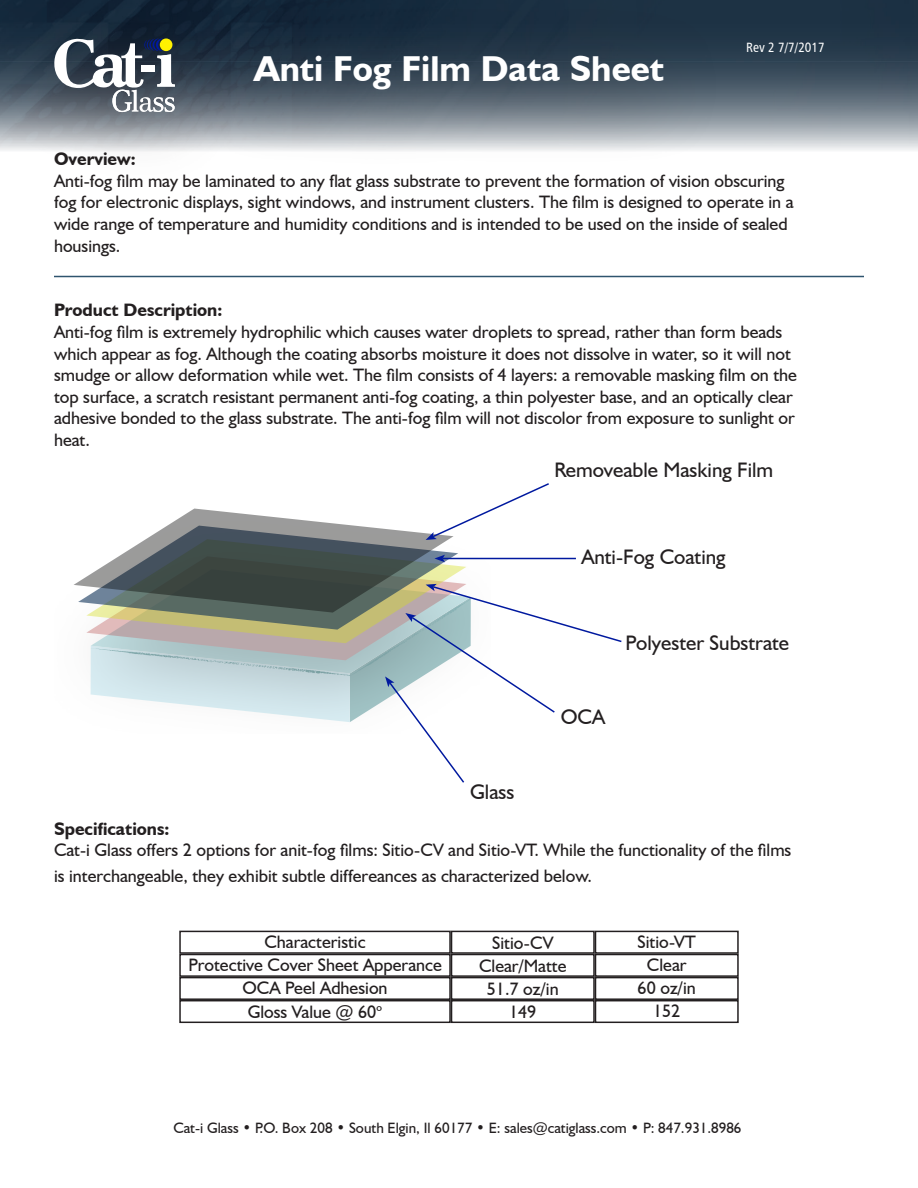
<style>
.page{position:relative;width:918px;height:1188px;background:#fff}
.page>*{position:absolute;margin:0;border:0;box-sizing:border-box;transform-origin:0 0}
.t1{font:700 36px "Humanist 521 BT";color:#fff}
.t2{font:21px "Humanist 521 BT";color:#231f20}
.t3{font:18px/21.6px "Humanist 521 BT";color:#231f20}
.t4{font:700 18px "Humanist 521 BT";color:#231f20}
.t5{font:15px "Humanist 521 BT";color:#231f20}
.t6{font:13.5px "Humanist 777 BT Roman Condensed B";color:#fff}
.s1{font-family:"Minion Pro"}
.s2{font-weight:300}
</style>
<div class="page">
<img style="left:243px;top:0;width:675px;height:150px">
<div style="left:0;top:0;width:243px;height:188px;background:#231f20;opacity:.75"></div>
<svg style="left:54px;top:38px;width:121px;height:74px"></svg>
<div style="left:190px;top:3px;width:538px;height:167px;background:#231f20;opacity:.75"></div>
<hr style="left:54px;top:276px;width:810px;height:1px;background:#2f546e">
<svg style="left:74px;top:483px;width:548px;height:300px"></svg>
<div style="left:179px;top:931px;width:272px;height:23px;border:2px solid #231f20"></div>
<div style="left:451px;top:931px;width:144px;height:23px;border:2px solid #231f20"></div>
<div style="left:451px;top:954px;width:144px;height:23px;border:2px solid #231f20"></div>
<div style="left:451px;top:977px;width:144px;height:23px;border:2px solid #231f20"></div>
<div style="left:451px;top:1000px;width:144px;height:23px;border:2px solid #231f20"></div>
<div style="left:595px;top:931px;width:144px;height:23px;border:2px solid #231f20"></div>
<div style="left:595px;top:954px;width:144px;height:23px;border:2px solid #231f20"></div>
<div style="left:595px;top:977px;width:144px;height:23px;border:2px solid #231f20"></div>
<div style="left:595px;top:1000px;width:144px;height:23px;border:2px solid #231f20"></div>
<div style="left:179px;top:954px;width:272px;height:23px;border:2px solid #231f20"></div>
<div style="left:179px;top:977px;width:272px;height:23px;border:2px solid #231f20"></div>
<div style="left:179px;top:1000px;width:272px;height:23px;border:2px solid #231f20"></div>
<p class="t1" style="left:254px;top:47px;width:412px">Anti Fog Film Data Sheet</p>
<p class="t6" style="left:746px;top:39px;width:80px">Rev 2 7/7/2017</p>
<p class="t4" style="left:54px;top:148px;width:83px">Overview:</p>
<p class="t3" style="left:54px;top:170px;width:741px">Anti-fog film may be laminated to any flat glass substrate to prevent the formation of vision obscuring fog for electronic displays, sight windows, and instrument clusters. The film is designed to operate in a wide range of temperature and humidity conditions and is intended to be used on the inside of sealed housings.</p>
<p class="t4" style="left:54px;top:299px;width:170px">Product Description:</p>
<p class="t3" style="left:54px;top:321px;width:745px">Anti-fog film is extremely hydrophilic which causes water droplets to spread, rather than form beads which appear as fog. Although the coating absorbs moisture it does not dissolve in water, so it will not smudge or allow deformation while wet. The film consists of 4 layers: a removable masking film on the top surface, a scratch resistant permanent anti-fog coating, a thin polyester base, and an optically clear adhesive bonded to the glass substrate. The anti-fog film will not discolor from exposure to sunlight or heat.</p>
<p class="t2" style="left:554px;top:457px;width:220px">Removeable Masking Film</p>
<p class="t2" style="left:581px;top:544px;width:146px">Anti-Fog Coating</p>
<p class="t2" style="left:470px;top:779px;width:46px">Glass</p>
<p class="t2" style="left:626px;top:630px;width:165px">Polyester Substrate</p>
<p class="t2" style="left:561px;top:704px;width:46px">OCA</p>
<p class="t4" style="left:54px;top:817px;width:117px">Specifications:</p>
<p class="t3" style="left:54px;top:837px;width:739px;line-height:25.2px">Cat-i Glass offers 2 options for anit-fog films: Sitio-CV and Sitio-VT. While the functionality of the films is interchangeable, they exhibit subtle differeances as characterized below.</p>
<p class="t3" style="left:264px;top:931px;width:103px">Characteristic</p>
<p class="t3" style="left:492px;top:932px;width:63px">Sitio-CV</p>
<p class="t3" style="left:638px;top:931px;width:60px">Sitio-VT</p>
<p class="t3" style="left:188px;top:954px;width:255px">Protective Cover Sheet Apperance</p>
<p class="t3" style="left:242px;top:977px;width:147px">OCA Peel Adhesion</p>
<p class="t3" style="left:248px;top:1000px;width:136px">Gloss Value @ 60<span class="s1">°</span></p>
<p class="t3" style="left:479px;top:955px;width:89px">Clear/Matte</p>
<p class="t3" style="left:647px;top:954px;width:41px">Clear</p>
<p class="t3" style="left:487px;top:978px;width:73px">51.7 oz/in</p>
<p class="t3" style="left:638px;top:977px;width:60px">60 oz/in</p>
<p class="t3" style="left:509px;top:1000px;width:29px">149</p>
<p class="t3" style="left:653px;top:1000px;width:29px">152</p>
<p class="t5" style="left:173px;top:1119px;width:570px">Cat-i Glass <span class="s2">•</span> P.O. Box 208 <span class="s2">•</span> South Elgin, Il 60177 <span class="s2">•</span> E: sales@catiglass.com <span class="s2">•</span> P: 847.931.8986</p>
</div>
